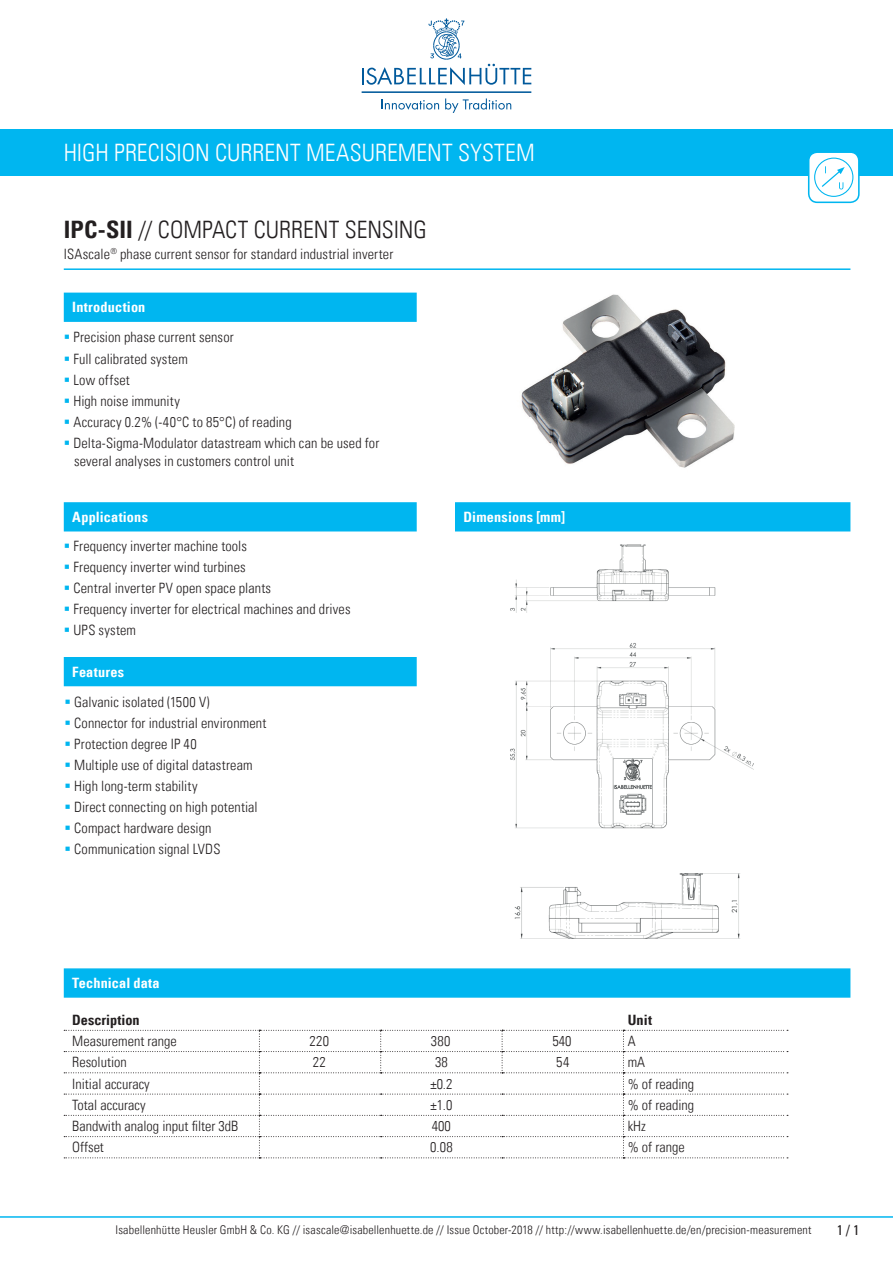
<style>
.page{position:relative;width:893px;height:1263px;background:#fff}
.page>*{position:absolute;margin:0;border:0;box-sizing:border-box;transform-origin:0 0}
.t1{font:24px "Univers Com 47 Light Cond";color:#fff}
.t2{font:24px "Univers Com 47 Light Cond";color:#231f20}
.t3{font:14.25px/18px "Univers Com 47 Light Cond";letter-spacing:.01em;color:#231f20}
.t4{font:14.25px "Univers Com 67 Bold Cond";letter-spacing:.01em;color:#fff}
.t5{font:14.25px "Univers Com 67 Bold Cond";color:#231f20}
.t6{font:condensed 14.25px "Univers Com 57";color:#231f20}
.t7{font:12px "Univers Com 47 Light Cond";letter-spacing:.015em;color:#231f20}
.s1{font-family:"Univers Com 67 Bold Cond"}
.s2{color:#00b6f0}
</style>
<div class="page">
<hr style="left:0;top:1216px;width:893px;height:2px;background:#00b6f0">
<div style="left:0;top:129px;width:893px;height:47px;background:#00b6f0"></div>
<svg style="left:808px;top:153px;width:52px;height:50px"></svg>
<hr style="left:64px;top:268px;width:786px;height:2px;background:#00b6f0">
<div style="left:64px;top:502px;width:353px;height:29px;background:#00b6f0;border:2px solid #00b6f0"></div>
<div style="left:64px;top:657px;width:353px;height:29px;background:#00b6f0"></div>
<div style="left:64px;top:968px;width:786px;height:30px;background:#00b6f0;border:2px solid #00b6f0"></div>
<div style="left:64px;top:293px;width:353px;height:29px;background:#00b6f0;border:2px solid #00b6f0"></div>
<svg style="left:64px;top:1030px;width:724px;height:128px"></svg>
<div style="left:455px;top:502px;width:395px;height:29px;background:#00b6f0;border:2px solid #00b6f0"></div>
<img style="left:521px;top:294px;width:214px;height:174px">
<img style="left:514px;top:873px;width:226px;height:66px">
<img style="left:510px;top:544px;width:244px;height:285px">
<div style="left:736px;top:551px;width:51px;height:52px;background:#fff"></div>
<svg style="left:382px;top:99px;width:57px;height:11px"></svg>
<svg style="left:445px;top:98px;width:66px;height:15px"></svg>
<svg style="left:362px;top:18px;width:169px;height:67px"></svg>
<hr style="left:362px;top:91px;width:169px;height:2px;background:#00599b">
<h1 class="t1" style="left:64px;top:139px;width:472px">HIGH PRECISION CURRENT MEASUREMENT SYSTEM</h1>
<h1 class="t2" style="left:64px;top:215px;width:364px"><span class="s1">IPC-SII</span> // COMPACT CURRENT SENSING</h1>
<p class="t3" style="left:64px;top:245px;width:331px">ISAscale<sup>®</sup> phase current sensor for standard industrial inverter</p>
<p class="t4" style="left:72px;top:298px;width:75px">Introduction</p>
<p class="t3" style="left:64px;top:328px;width:171px"><span class="s2">▪</span> Precision phase current sensor</p>
<p class="t3" style="left:64px;top:349px;width:126px"><span class="s2">▪</span> Full calibrated system</p>
<p class="t3" style="left:64px;top:370px;width:68px"><span class="s2">▪</span> Low offset</p>
<p class="t3" style="left:64px;top:391px;width:118px"><span class="s2">▪</span> High noise immunity</p>
<p class="t3" style="left:64px;top:412px;width:229px"><span class="s2">▪</span> Accuracy 0.2% (-40°C to 85°C) of reading</p>
<p class="t3" style="left:74px;top:433px;width:307px;text-indent:-10px"><span class="s2">▪</span> Delta-Sigma-Modulator datastream which can be used for several analyses in customers control unit</p>
<p class="t4" style="left:72px;top:508px;width:77px">Applications</p>
<p class="t3" style="left:64px;top:537px;width:185px"><span class="s2">▪</span> Frequency inverter machine tools</p>
<p class="t3" style="left:64px;top:558px;width:184px"><span class="s2">▪</span> Frequency inverter wind turbines</p>
<p class="t3" style="left:64px;top:579px;width:209px"><span class="s2">▪</span> Central inverter PV open space plants</p>
<p class="t3" style="left:64px;top:600px;width:288px"><span class="s2">▪</span> Frequency inverter for electrical machines and drives</p>
<p class="t3" style="left:64px;top:621px;width:74px"><span class="s2">▪</span> UPS system</p>
<p class="t4" style="left:72px;top:663px;width:53px">Features</p>
<p class="t3" style="left:65px;top:693px;width:147px"><span class="s2">▪</span> Galvanic isolated (1500 V)</p>
<p class="t3" style="left:65px;top:714px;width:203px"><span class="s2">▪</span> Connector for industrial environment</p>
<p class="t3" style="left:65px;top:735px;width:134px"><span class="s2">▪</span> Protection degree IP 40</p>
<p class="t3" style="left:65px;top:756px;width:190px"><span class="s2">▪</span> Multiple use of digital datastream</p>
<p class="t3" style="left:65px;top:777px;width:135px"><span class="s2">▪</span> High long-term stability</p>
<p class="t3" style="left:65px;top:798px;width:195px"><span class="s2">▪</span> Direct connecting on high potential</p>
<p class="t3" style="left:65px;top:819px;width:148px"><span class="s2">▪</span> Compact hardware design</p>
<p class="t3" style="left:65px;top:840px;width:157px"><span class="s2">▪</span> Communication signal LVDS</p>
<p class="t4" style="left:72px;top:974px;width:89px">Technical data</p>
<p class="t4" style="left:463px;top:508px;width:103px">Dimensions [mm]</p>
<p class="t5" style="left:72px;top:1011px;width:69px">Description</p>
<p class="t5" style="left:628px;top:1011px;width:26px">Unit</p>
<p class="t3" style="left:72px;top:1032px;width:106px">Measurement range</p>
<p class="t3" style="left:309px;top:1032px;width:21px">220</p>
<p class="t3" style="left:431px;top:1032px;width:21px">380</p>
<p class="t3" style="left:552px;top:1032px;width:20px">540</p>
<p class="t3" style="left:628px;top:1032px;width:9px">A</p>
<p class="t3" style="left:72px;top:1053px;width:56px">Resolution</p>
<p class="t3" style="left:313px;top:1053px;width:15px">22</p>
<p class="t3" style="left:435px;top:1053px;width:14px">38</p>
<p class="t3" style="left:556px;top:1053px;width:15px">54</p>
<p class="t3" style="left:628px;top:1053px;width:19px">mA</p>
<p class="t3" style="left:72px;top:1074px;width:79px">Initial accuracy</p>
<p class="t3" style="left:430px;top:1074px;width:24px">±0.2</p>
<p class="t3" style="left:628px;top:1074px;width:68px">% of reading</p>
<p class="t3" style="left:72px;top:1096px;width:75px">Total accuracy</p>
<p class="t3" style="left:430px;top:1096px;width:24px">±1.0</p>
<p class="t3" style="left:628px;top:1096px;width:68px">% of reading</p>
<p class="t3" style="left:72px;top:1117px;width:168px">Bandwith analog input filter 3dB</p>
<p class="t3" style="left:432px;top:1117px;width:20px">400</p>
<p class="t3" style="left:628px;top:1117px;width:20px">kHz</p>
<p class="t3" style="left:72px;top:1138px;width:33px">Offset</p>
<p class="t3" style="left:430px;top:1138px;width:24px">0.08</p>
<p class="t3" style="left:628px;top:1138px;width:58px">% of range</p>
<p class="t7" style="left:116px;top:1222px;width:697px">Isabellenhütte Heusler GmbH &amp; Co. KG // isascale@isabellenhuette.de // Issue October-2018 // http://www.isabellenhuette.de/en/precision-measurement</p>
<p class="t6" style="left:837px;top:1221px;width:24px">1 / 1</p>
</div>
